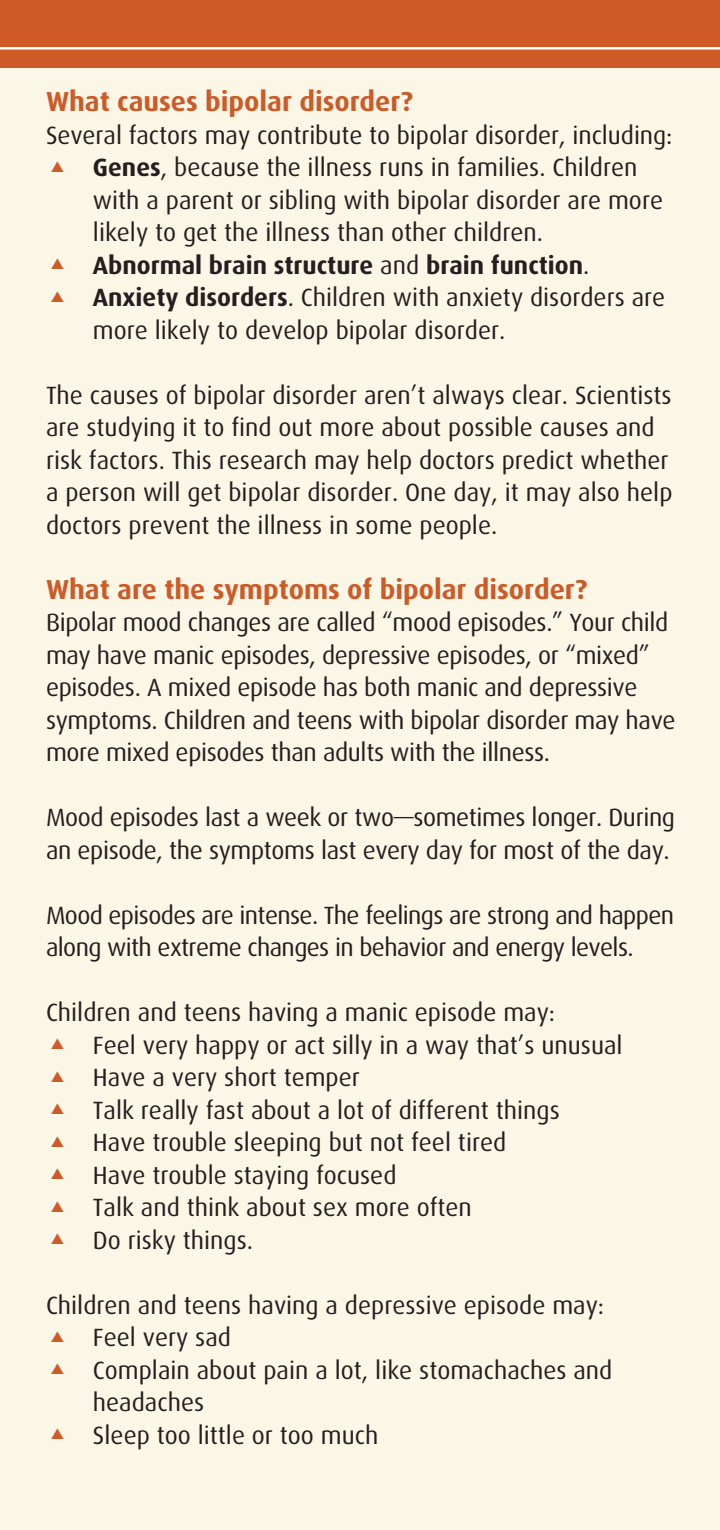
<style>
.page{position:relative;width:720px;height:1530px;background:#fff}
.page>*{position:absolute;margin:0;border:0;box-sizing:border-box;transform-origin:0 0}
.Subheads{font:700 27.5px "Dax";color:#cd5a27}
.t1{font:25px/32.5px "Dax";color:#231f20}
.t2{font:25px/32.5px "Dax";letter-spacing:-.025em;color:#231f20}
.t3{font:700 25px "Dax";color:#231f20}
.s1{font-weight:700}
.s2{font-weight:400}
</style>
<div class="page">
<div style="left:0;top:45px;width:720px;height:1485px;background:#fbf7e6"></div>
<div style="left:0;top:0;width:720px;height:68px;background:#cd5a27"></div>
<hr style="left:0;top:47px;width:720px;height:3px;background:#fff">
<p class="Subheads" style="left:46px;top:86px;width:368px">What causes bipolar disorder?</p>
<p class="t1" style="left:46px;top:119px;width:628px">Several factors may contribute to bipolar disorder, including:</p>
<p class="t1" style="left:93px;top:151px;width:572px;text-indent:-42px"><sup>▲</sup> <span class="s1">Genes</span>, because the illness runs in families. Children with a parent or sibling with bipolar disorder are more likely to get the illness than other children.</p>
<p class="t3" style="left:51px;top:251px;width:540px"><sup>▲</sup> Abnormal brain structure <span class="s2">and</span> brain function<span class="s2">.</span></p>
<p class="t1" style="left:93px;top:281px;width:574px;text-indent:-42px"><sup>▲</sup> <span class="s1">Anxiety disorders</span>. Children with anxiety disorders are more likely to develop bipolar disorder.</p>
<p class="t1" style="left:46px;top:379px;width:628px">The causes of bipolar disorder aren’t always clear. Scientists are studying it to find out more about possible causes and risk factors. This research may help doctors predict whether a person will get bipolar disorder. One day, it may also help doctors prevent the illness in some people.</p>
<p class="Subheads" style="left:46px;top:574px;width:543px">What are the symptoms of bipolar disorder?</p>
<p class="t1" style="left:46px;top:606px;width:631px">Bipolar mood changes are called “mood episodes.” Your child may have manic episodes, depressive episodes, or “mixed” episodes. A mixed episode has both manic and depressive symptoms. Children and teens with bipolar disorder may have more mixed episodes than adults with the illness.</p>
<p class="t1" style="left:46px;top:801px;width:631px">Mood episodes last a week or two—sometimes longer. During an episode, the symptoms last every day for most of the day.</p>
<p class="t2" style="left:46px;top:899px;width:630px">Mood episodes are intense. The feelings are strong and happen along with extreme changes in behavior and energy levels.</p>
<p class="t1" style="left:46px;top:996px;width:511px">Children and teens having a manic episode may:</p>
<p class="t1" style="left:51px;top:1029px;width:573px"><sup>▲</sup> Feel very happy or act silly in a way that’s unusual</p>
<p class="t1" style="left:51px;top:1061px;width:311px"><sup>▲</sup> Have a very short temper</p>
<p class="t1" style="left:51px;top:1094px;width:511px"><sup>▲</sup> Talk really fast about a lot of different things</p>
<p class="t1" style="left:51px;top:1126px;width:457px"><sup>▲</sup> Have trouble sleeping but not feel tired</p>
<p class="t1" style="left:51px;top:1159px;width:347px"><sup>▲</sup> Have trouble staying focused</p>
<p class="t1" style="left:51px;top:1191px;width:423px"><sup>▲</sup> Talk and think about sex more often</p>
<p class="t1" style="left:51px;top:1224px;width:204px"><sup>▲</sup> Do risky things.</p>
<p class="t1" style="left:46px;top:1289px;width:560px">Children and teens having a depressive episode may:</p>
<p class="t1" style="left:51px;top:1321px;width:182px"><sup>▲</sup> Feel very sad</p>
<p class="t1" style="left:93px;top:1354px;width:521px;text-indent:-42px"><sup>▲</sup> Complain about pain a lot, like stomachaches and headaches</p>
<p class="t1" style="left:51px;top:1419px;width:329px"><sup>▲</sup> Sleep too little or too much</p>
</div>
